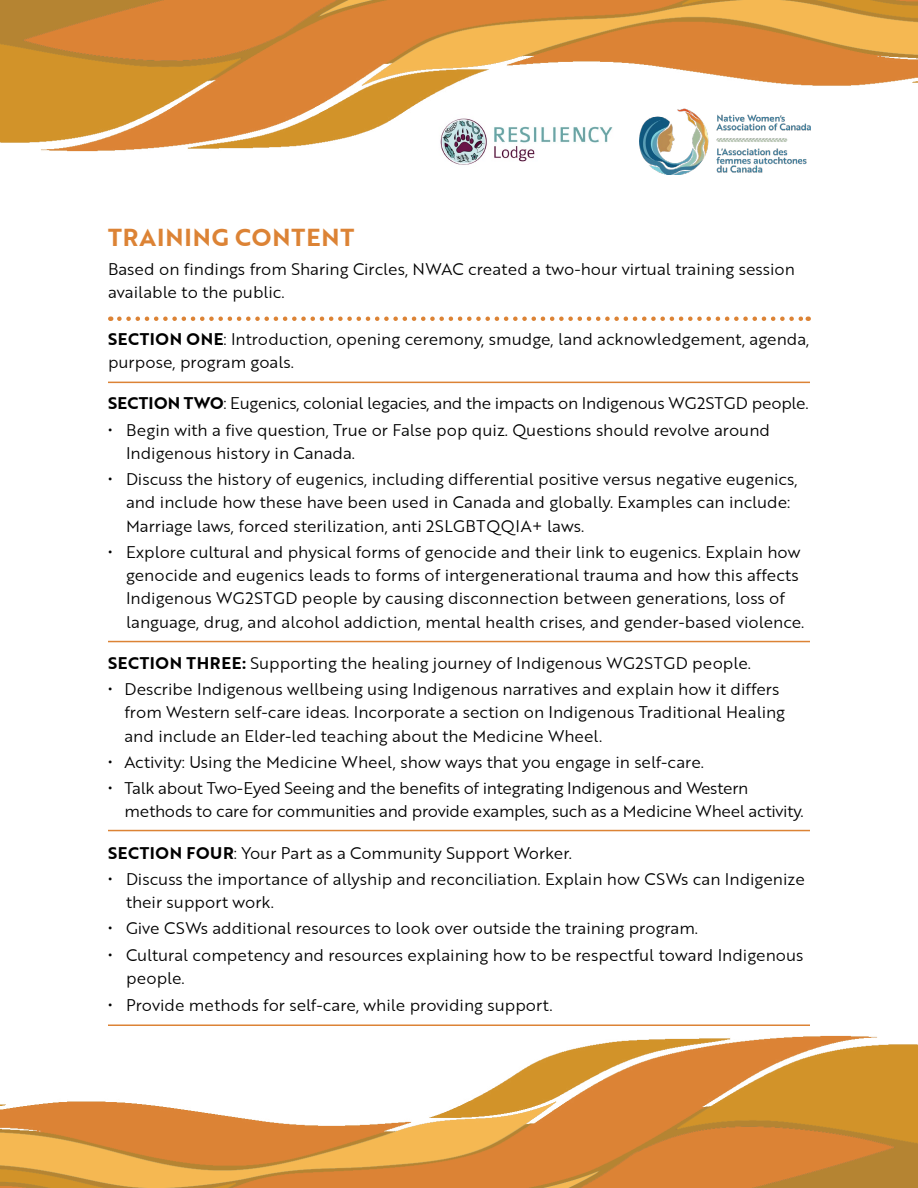
<style>
.page{position:relative;width:918px;height:1188px;background:#fff}
.page>*{position:absolute;margin:0;border:0;box-sizing:border-box;transform-origin:0 0}
.t1{font:24px "Brother 1816 Bold";letter-spacing:.04em;color:#dc8335}
.t2{font:16.5px/23.2px "Brother 1816 Book";color:#000}
.t3{font:16.5px/23.2px "Brother 1816 Book";letter-spacing:-.02em;color:#000}
.s1{font-family:"Brother 1816 Bold"}
</style>
<div class="page">
<img style="left:0;top:0;width:918px;height:152px">
<img style="left:0;top:1035px;width:918px;height:153px">
<img style="left:639px;top:108px;width:171px;height:67px">
<img style="left:434px;top:106px;width:185px;height:59px">
<svg style="left:119px;top:316px;width:690px;height:5px"></svg>
<hr style="left:108px;top:382px;width:702px;height:1px;background:#dc8335">
<hr style="left:108px;top:641px;width:702px;height:1px;background:#dc8335">
<hr style="left:108px;top:830px;width:702px;height:1px;background:#dc8335">
<hr style="left:108px;top:1024px;width:702px;height:2px;background:#dc8335">
<h1 class="t1" style="left:108px;top:222px;width:248px">TRAINING CONTENT</h1>
<p class="t2" style="left:108px;top:257px;width:688px">Based on findings from Sharing Circles, NWAC created a two-hour virtual training session available to the public.</p>
<p class="t2" style="left:108px;top:327px;width:703px"><span class="s1">SECTION ONE</span>: Introduction, opening ceremony, smudge, land acknowledgement, agenda, purpose, program goals.</p>
<p class="t3" style="left:108px;top:392px;width:702px"><span class="s1">SECTION TWO</span>: Eugenics, colonial legacies, and the impacts on Indigenous WG2STGD people.</p>
<p class="t2" style="left:126px;top:418px;width:646px;text-indent:-18px">• Begin with a five question, True or False pop quiz. Questions should revolve around<br>Indigenous history in Canada.</p>
<p class="t2" style="left:126px;top:467px;width:673px;text-indent:-18px">• Discuss the history of eugenics, including differential positive versus negative eugenics, and include how these have been used in Canada and globally. Examples can include:<br>Marriage laws, forced sterilization, anti 2SLGBTQQIA+ laws.</p>
<p class="t2" style="left:126px;top:540px;width:680px;text-indent:-18px">• Explore cultural and physical forms of genocide and their link to eugenics. Explain how genocide and eugenics leads to forms of intergenerational trauma and how this affects Indigenous WG2STGD people by causing disconnection between generations, loss of language, drug, and alcohol addiction, mental health crises, and gender-based violence.</p>
<p class="t2" style="left:108px;top:651px;width:645px"><span class="s1">SECTION THREE:</span> Supporting the healing journey of Indigenous WG2STGD people.</p>
<p class="t2" style="left:124px;top:677px;width:662px;text-indent:-16px">• Describe Indigenous wellbeing using Indigenous narratives and explain how it differs from Western self-care ideas. Incorporate a section on Indigenous Traditional Healing and include an Elder-led teaching about the Medicine Wheel.</p>
<p class="t2" style="left:108px;top:750px;width:598px">• Activity: Using the Medicine Wheel, show ways that you engage in self-care.</p>
<p class="t3" style="left:124px;top:776px;width:681px;text-indent:-16px">• Talk about Two-Eyed Seeing and the benefits of integrating Indigenous and Western methods to care for communities and provide examples, such as a Medicine Wheel activity.</p>
<p class="t2" style="left:108px;top:841px;width:465px"><span class="s1">SECTION FOUR</span>: Your Part as a Community Support Worker.</p>
<p class="t2" style="left:126px;top:867px;width:680px;text-indent:-18px">• Discuss the importance of allyship and reconciliation. Explain how CSWs can Indigenize their support work.</p>
<p class="t2" style="left:108px;top:917px;width:592px">• Give CSWs additional resources to look over outside the training program.</p>
<p class="t2" style="left:126px;top:943px;width:679px;text-indent:-18px">• Cultural competency and resources explaining how to be respectful toward Indigenous people.</p>
<p class="t2" style="left:108px;top:993px;width:446px">• Provide methods for self-care, while providing support.</p>
</div>
